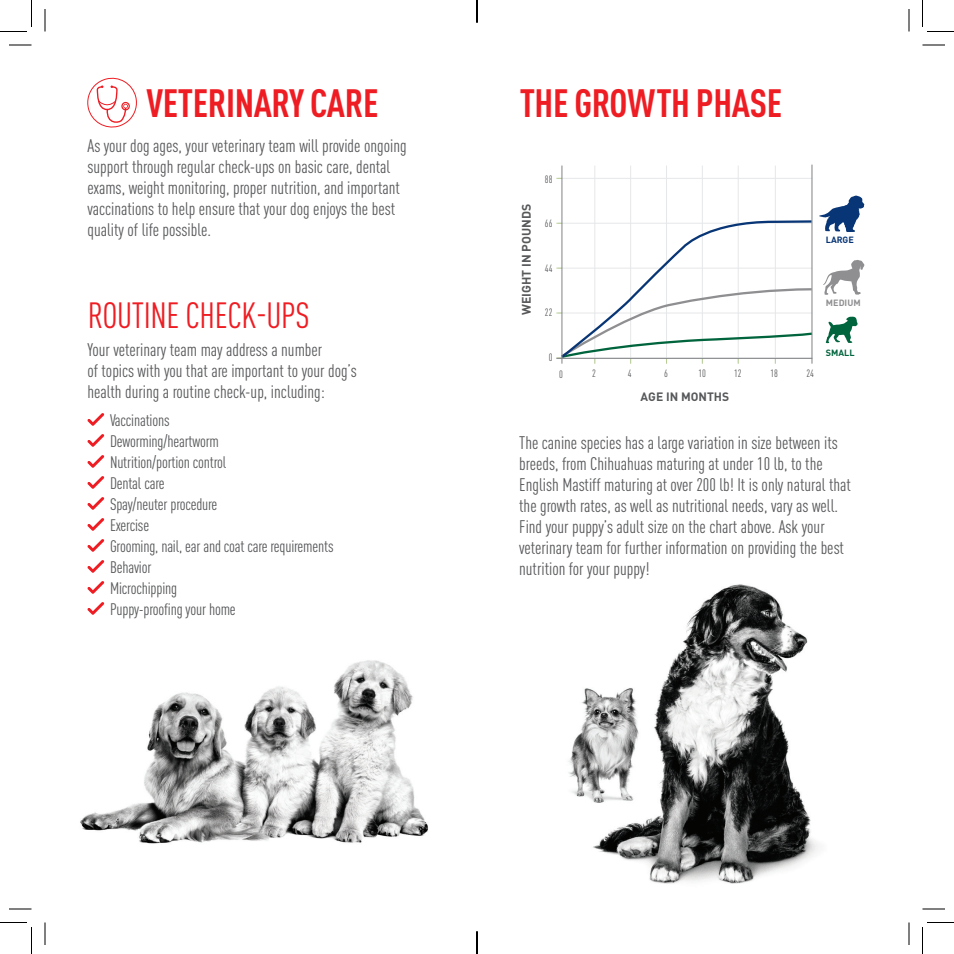
<style>
.page{position:relative;width:954px;height:954px;background:#fff}
.page>*{position:absolute;margin:0;border:0;box-sizing:border-box;transform-origin:0 0}
.t1{font:700 condensed 39px "DIN Pro";letter-spacing:-.01em;color:#ee1d23}
.t2{font:condensed 36px "DIN Pro";letter-spacing:-.01em;color:#ee1d23}
.t3{font:condensed 18px/21px "DIN Pro";color:#57585a}
.t4{font:condensed 16.5px/21px "DIN Pro";letter-spacing:-.01em;color:#57585a}
.t5{font:700 12.3px "DIN";color:#57585a}
.t6{font:700 12px "DIN";color:#57585a}
.t7{font:condensed 10.5px "DIN Pro";color:#57585a}
.t8{font:700 9px "DIN Pro";color:#8f8f92}
.t9{font:700 9px "DIN Pro";color:#083575}
.t10{font:700 9px "DIN Pro";color:#00643d}
</style>
<div class="page">
<img style="left:593px;top:584px;width:226px;height:300px">
<img style="left:568px;top:674px;width:72px;height:149px">
<svg style="left:87px;top:413px;width:17px;height:13px"></svg>
<svg style="left:87px;top:434px;width:17px;height:13px"></svg>
<svg style="left:87px;top:455px;width:17px;height:13px"></svg>
<svg style="left:87px;top:476px;width:17px;height:13px"></svg>
<svg style="left:87px;top:497px;width:17px;height:13px"></svg>
<svg style="left:87px;top:518px;width:17px;height:13px"></svg>
<svg style="left:87px;top:539px;width:17px;height:13px"></svg>
<svg style="left:87px;top:560px;width:17px;height:13px"></svg>
<svg style="left:87px;top:581px;width:17px;height:13px"></svg>
<svg style="left:87px;top:602px;width:17px;height:9px"></svg>
<svg style="left:88px;top:78px;width:49px;height:50px"></svg>
<img style="left:80px;top:611px;width:349px;height:233px">
<hr style="left:630px;top:166px;width:1px;height:198px;background:#e6e7e9">
<hr style="left:666px;top:166px;width:1px;height:198px;background:#e6e7e9">
<hr style="left:702px;top:166px;width:1px;height:198px;background:#e6e7e9">
<hr style="left:738px;top:166px;width:1px;height:198px;background:#e6e7e9">
<hr style="left:775px;top:166px;width:1px;height:198px;background:#e6e7e9">
<hr style="left:594px;top:166px;width:1px;height:198px;background:#e6e7e9">
<hr style="left:558px;top:178px;width:254px;height:1px;background:#e6e7e9">
<svg style="left:556px;top:195px;width:308px;height:169px"></svg>
<hr style="left:562px;top:166px;width:1px;height:198px;background:#808285">
<hr style="left:556px;top:358px;width:256px;height:1px;background:#808285">
<hr style="left:812px;top:165px;width:1px;height:199px;background:#808285">
<svg style="left:9px;top:45px;width:23px;height:1px"></svg>
<svg style="left:922px;top:45px;width:23px;height:1px"></svg>
<svg style="left:9px;top:909px;width:23px;height:1px"></svg>
<svg style="left:922px;top:909px;width:23px;height:1px"></svg>
<svg style="left:45px;top:9px;width:1px;height:23px"></svg>
<svg style="left:45px;top:922px;width:1px;height:23px"></svg>
<svg style="left:909px;top:9px;width:1px;height:23px"></svg>
<svg style="left:909px;top:922px;width:1px;height:23px"></svg>
<svg style="left:0;top:0;width:32px;height:32px"></svg>
<svg style="left:0;top:922px;width:32px;height:32px"></svg>
<svg style="left:922px;top:0;width:32px;height:32px"></svg>
<svg style="left:922px;top:922px;width:32px;height:32px"></svg>
<svg style="left:476px;top:0;width:2px;height:22px"></svg>
<svg style="left:476px;top:932px;width:2px;height:22px"></svg>
<h1 class="t1" style="left:146px;top:75px;width:234px">VETERINARY CARE</h1>
<p class="t3" style="left:88px;top:134px;width:321px">As your dog ages, your veterinary team will provide ongoing support through regular check-ups on basic care, dental exams, weight monitoring, proper nutrition, and important vaccinations to help ensure that your dog enjoys the best quality of life possible.</p>
<h2 class="t2" style="left:88px;top:290px;width:223px">ROUTINE CHECK-UPS</h2>
<p class="t3" style="left:88px;top:338px;width:271px">Your veterinary team may address a number<br>of topics with you that are important to your dog’s health during a routine check-up, including:</p>
<p class="t4" style="left:110px;top:408px;width:225px">Vaccinations<br>Deworming/heartworm<br>Nutrition/portion control<br>Dental care<br>Spay/neuter procedure<br>Exercise<br>Grooming, nail, ear and coat care requirements<br>Behavior<br>Microchipping<br>Puppy-proofing your home</p>
<h1 class="t1" style="left:520px;top:75px;width:264px">THE GROWTH PHASE</h1>
<p class="t5" style="left:518px;top:315px;width:113px;rotate:-90deg">WEIGHT IN POUNDS</p>
<p class="t7" style="left:545px;top:172px;width:9px">88</p>
<p class="t7" style="left:545px;top:216px;width:9px">66</p>
<p class="t7" style="left:545px;top:261px;width:9px">44</p>
<p class="t7" style="left:545px;top:305px;width:9px">22</p>
<p class="t7" style="left:549px;top:350px;width:5px">0</p>
<p class="t7" style="left:559px;top:367px;width:5px">0</p>
<p class="t9" style="left:826px;top:233px;width:29px">LARGE</p>
<p class="t8" style="left:826px;top:296px;width:36px">MEDIUM</p>
<p class="t7" style="left:592px;top:366px;width:5px">2</p>
<p class="t7" style="left:628px;top:366px;width:5px">4</p>
<p class="t7" style="left:664px;top:366px;width:5px">6</p>
<p class="t7" style="left:698px;top:366px;width:9px">10</p>
<p class="t7" style="left:734px;top:366px;width:9px">12</p>
<p class="t7" style="left:770px;top:366px;width:9px">18</p>
<p class="t7" style="left:806px;top:366px;width:9px">24</p>
<p class="t6" style="left:641px;top:389px;width:90px">AGE IN MONTHS</p>
<p class="t10" style="left:826px;top:345px;width:30px">SMALL</p>
<p class="t3" style="left:519px;top:431px;width:333px">The canine species has a large variation in size between its breeds, from Chihuahuas maturing at under 10 lb, to the English Mastiff maturing at over 200 lb! It is only natural that the growth rates, as well as nutritional needs, vary as well.<br>Find your puppy’s adult size on the chart above. Ask your veterinary team for further information on providing the best nutrition for your puppy!</p>
</div>
